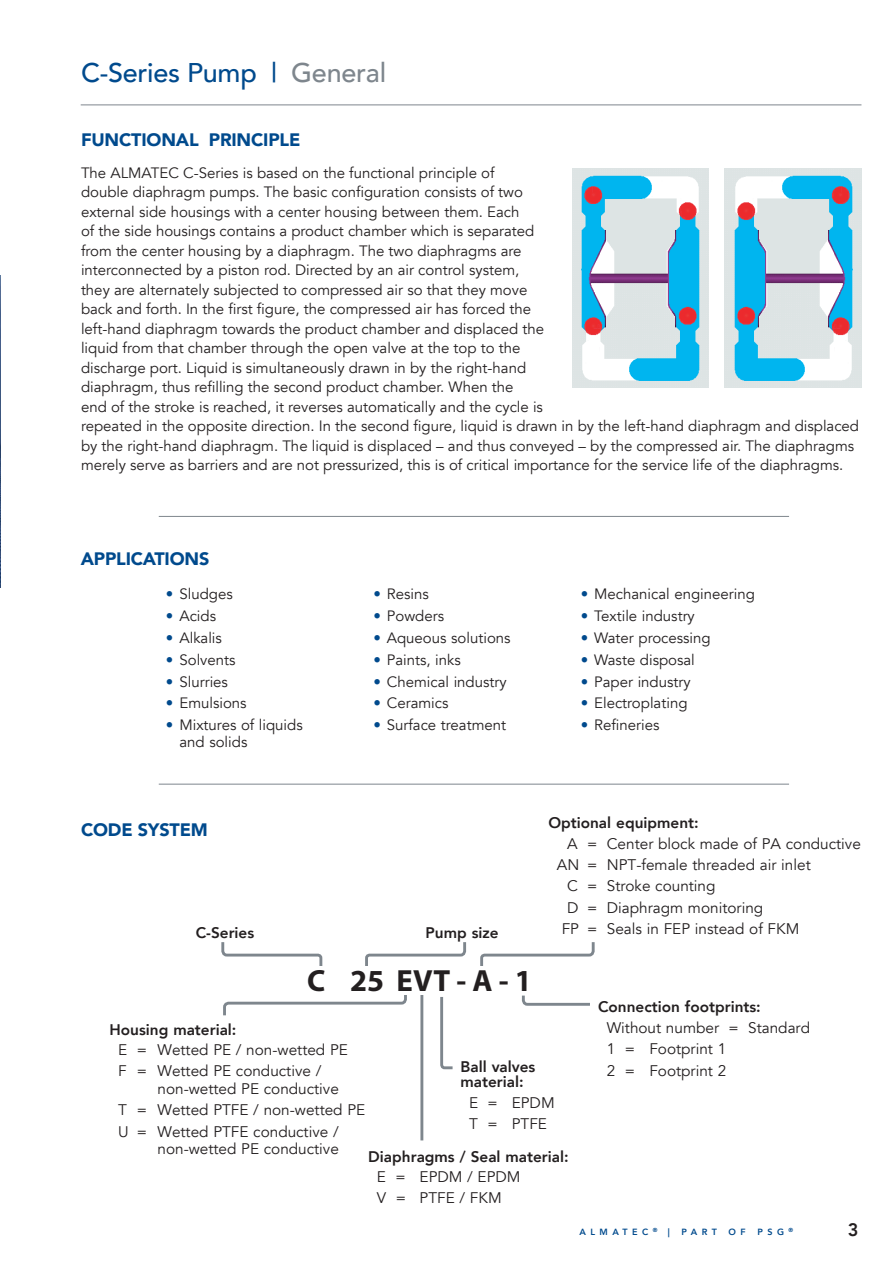
<style>
.page{position:relative;width:893px;height:1263px;background:#fff}
.page>*{position:absolute;margin:0;border:0;box-sizing:border-box;transform-origin:0 0}
.t1{font:700 30.75px "Myriad Pro";color:#231f20}
.t2{font:500 27px "Avenir";letter-spacing:-.01em;color:#004a8d}
.t3{font:900 18px "Avenir";letter-spacing:-.01em;color:#004a8d}
.t4{font:800 18px "Avenir";color:#231f20}
.t5{font:15.3px/21.5px "Avenir";color:#231f20}
.t6{font:800 15.3px/15px "Avenir";color:#231f20}
.t7{font:15px/19.5px "Avenir";color:#231f20}
.t8{font:800 9px "Avenir";letter-spacing:.5em;color:#004a8d}
.s1{color:#7e868d}
.s2{color:#004a8d}
</style>
<div class="page">
<img style="left:0;top:276px;width:1px;height:311px">
<hr style="left:81px;top:105px;width:780px;height:1px;background:#7e868d">
<hr style="left:159px;top:516px;width:630px;height:1px;background:#7e868d">
<hr style="left:159px;top:784px;width:630px;height:1px;background:#7e868d">
<img style="left:725px;top:169px;width:136px;height:219px">
<img style="left:572px;top:169px;width:137px;height:219px">
<svg style="left:221px;top:942px;width:102px;height:24px"></svg>
<svg style="left:365px;top:942px;width:102px;height:24px"></svg>
<svg style="left:480px;top:942px;width:115px;height:24px"></svg>
<svg style="left:223px;top:995px;width:184px;height:21px"></svg>
<hr style="left:420px;top:995px;width:3px;height:145px;background:#7e868d">
<svg style="left:521px;top:995px;width:69px;height:11px"></svg>
<svg style="left:440px;top:997px;width:13px;height:73px"></svg>
<h2 class="t2" style="left:81px;top:49px;width:307px">C-Series Pump | <span class="s1">General</span></h2>
<p class="t3" style="left:81px;top:125px;width:221px">FUNCTIONAL PRINCIPLE</p>
<p class="t7" style="left:81px;top:163px;width:780px">The ALMATEC C-Series is based on the functional principle of<br>double diaphragm pumps. The basic configuration consists of two<br>external side housings with a center housing between them. Each<br>of the side housings contains a product chamber which is separated<br>from the center housing by a diaphragm. The two diaphragms are<br>interconnected by a piston rod. Directed by an air control system,<br>they are alternately subjected to compressed air so that they move<br>back and forth. In the first figure, the compressed air has forced the<br>left-hand diaphragm towards the product chamber and displaced the<br>liquid from that chamber through the open valve at the top to the<br>discharge port. Liquid is simultaneously drawn in by the right-hand<br>diaphragm, thus refilling the second product chamber. When the<br>end of the stroke is reached, it reverses automatically and the cycle is<br>repeated in the opposite direction. In the second figure, liquid is drawn in by the left-hand diaphragm and displaced by the right-hand diaphragm. The liquid is displaced – and thus conveyed – by the compressed air. The diaphragms merely serve as barriers and are not pressurized, this is of critical importance for the service life of the diaphragms.</p>
<p class="t3" style="left:81px;top:543px;width:130px">APPLICATIONS</p>
<p class="t7" style="left:166px;top:584px;width:68px"><span class="s2">•</span> Sludges</p>
<p class="t7" style="left:166px;top:606px;width:52px"><span class="s2">•</span> Acids</p>
<p class="t7" style="left:166px;top:628px;width:57px"><span class="s2">•</span> Alkalis</p>
<p class="t7" style="left:166px;top:650px;width:71px"><span class="s2">•</span> Solvents</p>
<p class="t7" style="left:166px;top:672px;width:64px"><span class="s2">•</span> Slurries</p>
<p class="t7" style="left:166px;top:694px;width:82px"><span class="s2">•</span> Emulsions</p>
<p class="t7" style="left:179px;top:717px;width:125px;line-height:16.5px;text-indent:-14px"><span class="s2">•</span> Mixtures of liquids and solids</p>
<p class="t7" style="left:373px;top:584px;width:57px"><span class="s2">•</span> Resins</p>
<p class="t7" style="left:373px;top:606px;width:72px"><span class="s2">•</span> Powders</p>
<p class="t7" style="left:373px;top:628px;width:139px"><span class="s2">•</span> Aqueous solutions</p>
<p class="t7" style="left:373px;top:650px;width:89px"><span class="s2">•</span> Paints, inks</p>
<p class="t7" style="left:373px;top:672px;width:135px"><span class="s2">•</span> Chemical industry</p>
<p class="t7" style="left:373px;top:694px;width:77px"><span class="s2">•</span> Ceramics</p>
<p class="t7" style="left:373px;top:716px;width:134px"><span class="s2">•</span> Surface treatment</p>
<p class="t7" style="left:581px;top:584px;width:176px"><span class="s2">•</span> Mechanical engineering</p>
<p class="t7" style="left:581px;top:606px;width:116px"><span class="s2">•</span> Textile industry</p>
<p class="t7" style="left:581px;top:628px;width:132px"><span class="s2">•</span> Water processing</p>
<p class="t7" style="left:581px;top:650px;width:116px"><span class="s2">•</span> Waste disposal</p>
<p class="t7" style="left:581px;top:672px;width:111px"><span class="s2">•</span> Paper industry</p>
<p class="t7" style="left:581px;top:694px;width:108px"><span class="s2">•</span> Electroplating</p>
<p class="t7" style="left:581px;top:716px;width:80px"><span class="s2">•</span> Refineries</p>
<p class="t3" style="left:81px;top:815px;width:128px">CODE SYSTEM</p>
<p class="t6" style="left:196px;top:925px;width:60px">C-Series</p>
<p class="t6" style="left:425px;top:925px;width:75px">Pump size</p>
<h1 class="t1" style="left:307px;top:961px;width:226px">C 25 EVT - A - 1</h1>
<p class="t6" style="left:548px;top:815px;width:152px">Optional equipment:</p>
<p class="t5" style="left:567px;top:833px;width:295px">A = Center block made of PA conductive</p>
<p class="t5" style="left:557px;top:854px;width:255px">AN = NPT-female threaded air inlet</p>
<p class="t5" style="left:567px;top:875px;width:150px">C = Stroke counting</p>
<p class="t5" style="left:567px;top:897px;width:197px">D = Diaphragm monitoring</p>
<p class="t5" style="left:562px;top:918px;width:239px">FP = Seals in FEP instead of FKM</p>
<p class="t6" style="left:110px;top:1022px;width:128px">Housing material:</p>
<p class="t5" style="left:118px;top:1039px;width:231px">E = Wetted PE / non-wetted PE<br>F = Wetted PE conductive /</p>
<p class="t5" style="left:118px;top:1078px;width:249px;text-indent:39px">non-wetted PE conductive<br>T = Wetted PTFE / non-wetted PE<br>U = Wetted PTFE conductive /</p>
<p class="t5" style="left:157px;top:1138px;width:183px">non-wetted PE conductive</p>
<p class="t6" style="left:460px;top:1060px;width:76px">Ball valves material:</p>
<p class="t5" style="left:469px;top:1092px;width:87px">E = EPDM<br>T = PTFE</p>
<p class="t6" style="left:368px;top:1149px;width:202px">Diaphragms / Seal material:</p>
<p class="t5" style="left:377px;top:1166px;width:145px">E = EPDM / EPDM<br>V = PTFE / FKM</p>
<p class="t6" style="left:598px;top:999px;width:164px">Connection footprints:</p>
<p class="t5" style="left:607px;top:1017px;width:205px">Without number = Standard<br>1 = Footprint 1<br>2 = Footprint 2</p>
<p class="t8" style="left:579px;top:1224px;width:92px">ALMATEC <sup>®</sup> |</p>
<p class="t8" style="left:681px;top:1224px;width:37px">PART</p>
<p class="t8" style="left:729px;top:1224px;width:19px">O F</p>
<p class="t8" style="left:757px;top:1224px;width:37px">PSG <sup>®</sup></p>
<p class="t4" style="left:848px;top:1215px;width:12px">3</p>
</div>
